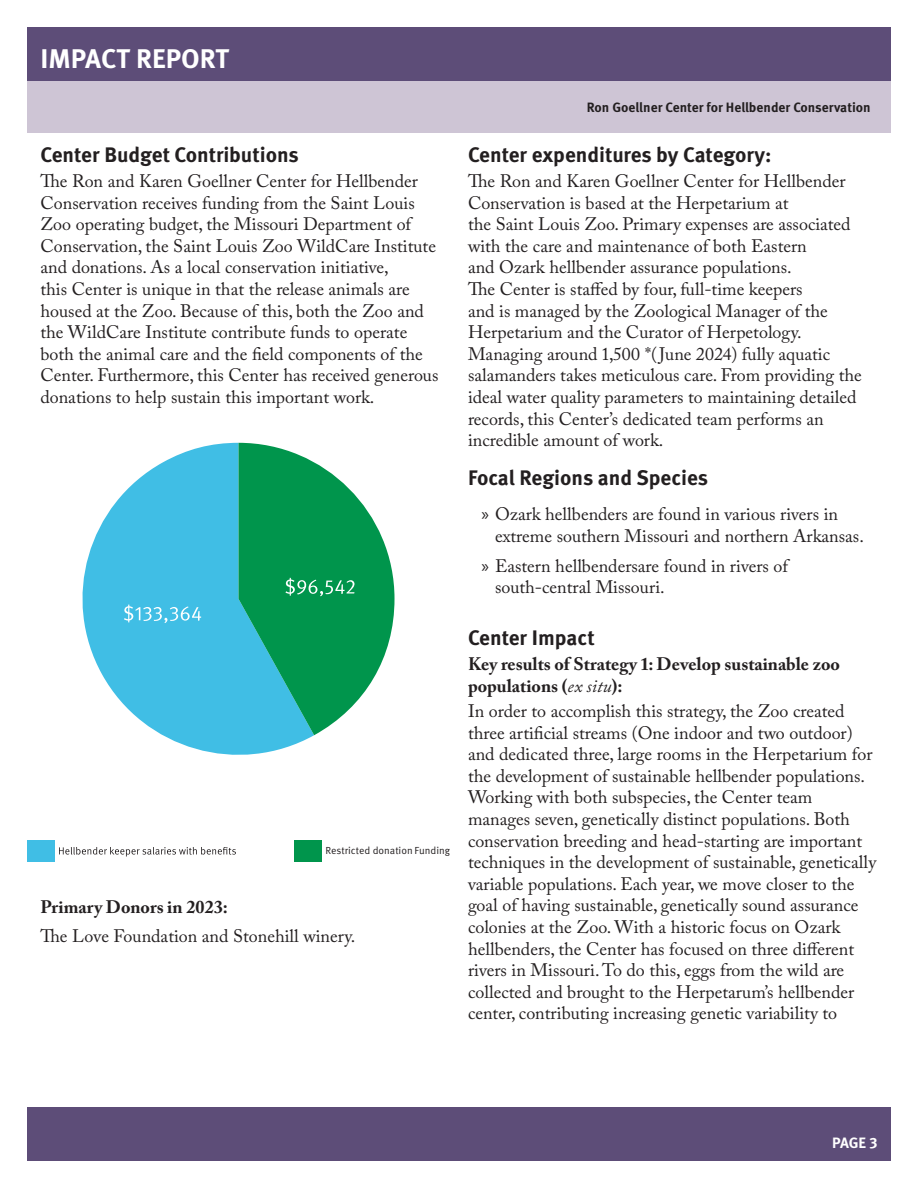
<style>
.page{position:relative;width:918px;height:1188px;background:#fff}
.page>*{position:absolute;margin:0;border:0;box-sizing:border-box;transform-origin:0 0}
.t1{font:700 27px "Meta Pro";color:#fff}
.Copy{font:700 21px "Meta Pro";color:#231f20}
.Copy-2{font:18px/21.6px "Adobe Caslon Pro";color:#231f20}
.Subhead{font:700 18px/21.6px "Adobe Caslon Pro";color:#231f20}
.Copy-3{font:700 18px "Adobe Caslon Pro";color:#231f20}
.t2{font:700 15px "Meta Pro";color:#fff}
.t3{font:700 13.5px "Meta Pro";color:#231f20}
.t4{font:10.35px "Meta Pro Norm";color:#231f20}
.s1{font-family:"Myriad Pro"}
.s2{font-weight:400;font-style:italic}
</style>
<div class="page">
<div style="left:27px;top:27px;width:864px;height:54px;background:#5d4d78"></div>
<div style="left:27px;top:1107px;width:864px;height:54px;background:#5d4d78"></div>
<div style="left:27px;top:81px;width:864px;height:52px;background:#cec5d5"></div>
<div style="left:27px;top:840px;width:28px;height:22px;background:#40bee5"></div>
<svg style="left:59px;top:847px;width:177px;height:10px"></svg>
<div style="left:295px;top:840px;width:27px;height:22px;background:#00954c"></div>
<svg style="left:82px;top:443px;width:232px;height:312px;fill:#40bee5"></svg>
<svg style="left:239px;top:443px;width:156px;height:292px;fill:#00954c"></svg>
<svg style="left:124px;top:605px;width:77px;height:18px"></svg>
<svg style="left:285px;top:578px;width:70px;height:18px"></svg>
<h1 class="t1" style="left:40px;top:37px;width:190px">IMPACT REPORT</h1>
<p class="Copy" style="left:40px;top:138px;width:260px">Center Budget Contributions</p>
<p class="Copy-2" style="left:40px;top:170px;width:400px">The Ron and Karen Goellner Center for Hellbender Conservation receives funding from the Saint Louis Zoo operating budget, the Missouri Department of Conservation, the Saint Louis Zoo WildCare Institute and donations. As a local conservation initiative,<br>this Center is unique in that the release animals are housed at the Zoo. Because of this, both the Zoo and the WildCare Institute contribute funds to operate both the animal care and the field components of the Center. Furthermore, this Center has received generous donations to help sustain this important work.</p>
<p class="t4" style="left:326px;top:843px;width:126px">Restricted donation Funding</p>
<p class="Copy-3" style="left:40px;top:897px;width:189px">Primary Donors in 2023:</p>
<p class="Copy-2" style="left:40px;top:925px;width:317px">The Love Foundation and Stonehill winery.</p>
<p class="t3" style="left:587px;top:97px;width:286px">Ron Goellner Center for Hellbender Conservation</p>
<p class="Copy" style="left:468px;top:138px;width:305px">Center expenditures by Category:</p>
<p class="Copy-2" style="left:468px;top:170px;width:395px">The Ron and Karen Goellner Center for Hellbender Conservation is based at the Herpetarium at<br>the Saint Louis Zoo. Primary expenses are associated with the care and maintenance of both Eastern<br>and Ozark hellbender assurance populations.<br>The Center is staffed by four, full-time keepers<br>and is managed by the Zoological Manager of the Herpetarium and the Curator of Herpetology.<br>Managing around 1,500 *( June 2024) fully aquatic salamanders takes meticulous care. From providing the ideal water quality parameters to maintaining detailed records, this Center’s dedicated team performs an incredible amount of work.</p>
<p class="Copy" style="left:468px;top:461px;width:242px">Focal Regions and Species</p>
<p class="Copy-2" style="left:495px;top:503px;width:370px;text-indent:-14px"><span class="s1">»</span> Ozark hellbenders are found in various rivers in extreme southern Missouri and northern Arkansas.</p>
<p class="Copy-2" style="left:495px;top:555px;width:295px;text-indent:-14px"><span class="s1">»</span> Eastern hellbendersare found in rivers of south-central Missouri.</p>
<p class="Copy" style="left:468px;top:622px;width:128px">Center Impact</p>
<p class="Subhead" style="left:468px;top:653px;width:374px">Key results of Strategy 1: Develop sustainable zoo populations (<span class="s2">ex situ</span>):</p>
<p class="Copy-2" style="left:468px;top:700px;width:410px">In order to accomplish this strategy, the Zoo created three artificial streams (One indoor and two outdoor) and dedicated three, large rooms in the Herpetarium for the development of sustainable hellbender populations.<br>Working with both subspecies, the Center team manages seven, genetically distinct populations. Both conservation breeding and head-starting are important techniques in the development of sustainable, genetically variable populations. Each year, we move closer to the goal of having sustainable, genetically sound assurance colonies at the Zoo. With a historic focus on Ozark hellbenders, the Center has focused on three different rivers in Missouri. To do this, eggs from the wild are collected and brought to the Herpetarum’s hellbender center, contributing increasing genetic variability to</p>
<p class="t2" style="left:832px;top:1131px;width:47px">PAGE 3</p>
</div>
